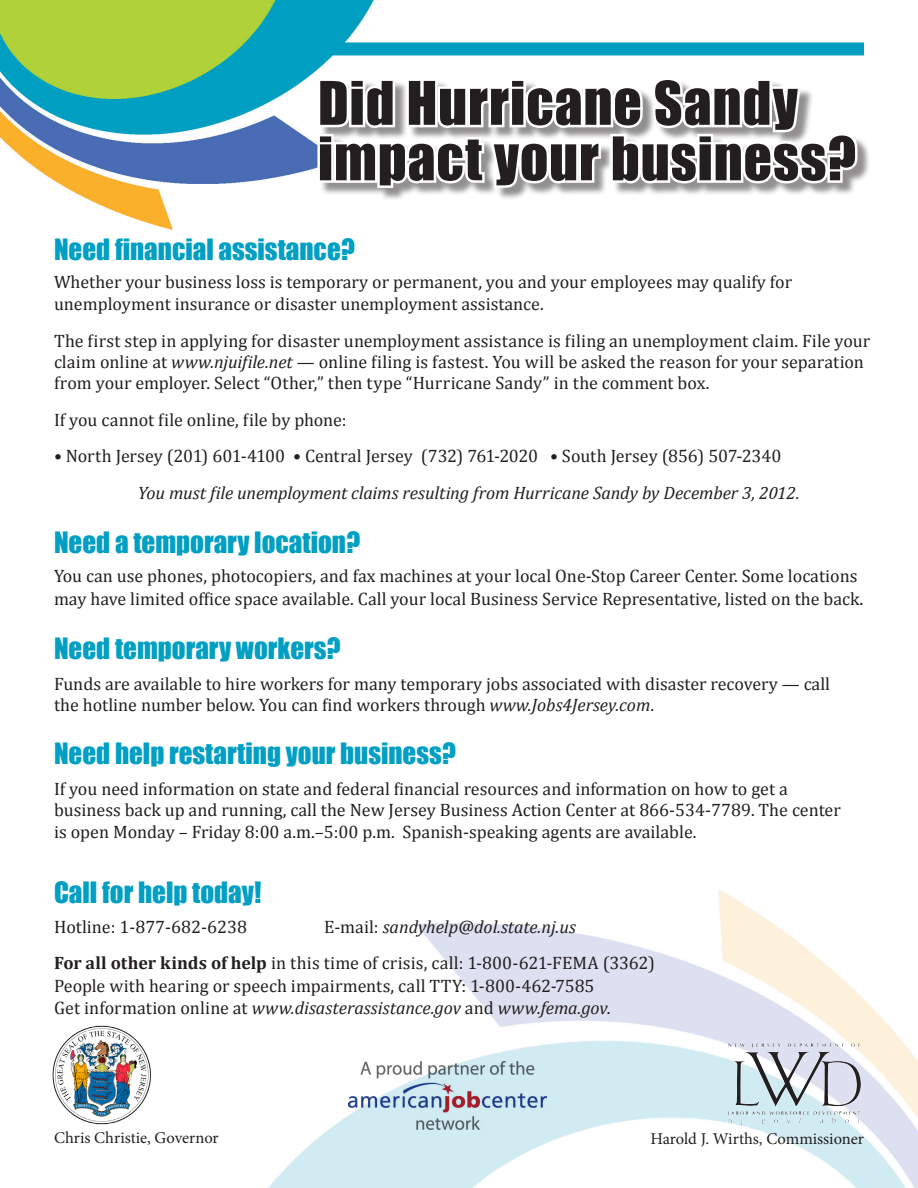
<style>
.page{position:relative;width:918px;height:1188px;background:#fff}
.page>*{position:absolute;margin:0;border:0;box-sizing:border-box;transform-origin:0 0}
.t1{font:55.5px/55.5px "Impact";letter-spacing:.015em;color:#231f20}
.t2{font:27px "Impact";color:#009fc3}
.t3{font:18px/21.6px "Cambria";color:#231f20}
.t4{font:italic 18px "Cambria";letter-spacing:-.005em;color:#231f20}
.t5{font:16.5px "Minion Pro";color:#231f20}
.s1{font-style:italic}
.s2{font-size:19.5px}
.s3{font-style:normal}
.s4{font-weight:700}
</style>
<div class="page">
<img style="left:0;top:0;width:918px;height:1188px">
<svg style="left:315px;top:74px;width:546px;height:140px"></svg>
<img style="left:740px;top:1043px;width:120px;height:5px">
<img style="left:52px;top:1024px;width:100px;height:103px">
<img style="left:349px;top:1062px;width:197px;height:68px">
<p class="t1" style="left:318px;top:74px;width:540px">Did Hurricane Sandy impact your business?</p>
<p class="t2" style="left:54px;top:229px;width:302px">Need financial assistance?</p>
<p class="t3" style="left:54px;top:271px;width:740px">Whether your business loss is temporary or permanent, you and your employees may qualify for unemployment insurance or disaster unemployment assistance.</p>
<p class="t3" style="left:54px;top:330px;width:818px">The first step in applying for disaster unemployment assistance is filing an unemployment claim. File your claim online at <span class="s1">www.njuifile.net</span> — online filing is fastest. You will be asked the reason for your separation from your employer. Select “Other,” then type “Hurricane Sandy” in the comment box.</p>
<p class="t3" style="left:54px;top:409px;width:294px">If you cannot file online, file by phone:</p>
<p class="t3" style="left:54px;top:445px;width:729px">• North Jersey (201) 601-4100 • Central Jersey (732) 761-2020 • South Jersey (856) 507-2340</p>
<p class="t4" style="left:138px;top:480px;width:663px">You must file unemployment claims resulting from Hurricane Sandy by December 3, 2012.</p>
<p class="t2" style="left:54px;top:522px;width:308px">Need a temporary location?</p>
<p class="t3" style="left:54px;top:564px;width:811px;line-height:23.4px">You can use phones, photocopiers, and fax machines at your local One-Stop Career Center. Some locations may have limited office space available. Call your local Business Service Representative, listed on the back<span class="s2">.</span></p>
<p class="t2" style="left:54px;top:628px;width:288px">Need temporary workers?</p>
<p class="t3" style="left:54px;top:673px;width:778px">Funds are available to hire workers for many temporary jobs associated with disaster recovery — call the hotline number below. You can find workers through <span class="s1">www.Jobs4Jersey.com</span>.</p>
<p class="t2" style="left:54px;top:732px;width:403px">Need help restarting your business?</p>
<p class="t3" style="left:54px;top:778px;width:788px">If you need information on state and federal financial resources and information on how to get a business back up and running, call the New Jersey Business Action Center at 866-534-7789. The center is open Monday – Friday 8:00 a.m.–5:00 p.m. Spanish-speaking agents are available.</p>
<p class="t2" style="left:54px;top:871px;width:209px">Call for help today!</p>
<p class="t3" style="left:54px;top:916px;width:195px">Hotline: 1-877-682-6238</p>
<p class="t4" style="left:324px;top:914px;width:253px"><span class="s3">E-mail:</span> sandyhelp@dol.state.nj.us</p>
<p class="t3" style="left:54px;top:952px;width:602px"><span class="s4">For all other kinds of help</span> in this time of crisis, call: 1-800-621-FEMA (3362)</p>
<p class="t3" style="left:54px;top:975px;width:542px">People with hearing or speech impairments, call TTY: 1-800-462-7585</p>
<p class="t4" style="left:54px;top:995px;width:558px"><span class="s3">Get information online at</span> www.disasterassistance.gov <span class="s3">and</span> www.fema.gov<span class="s3">.</span></p>
<p class="t5" style="left:54px;top:1127px;width:166px">Chris Christie, Governor</p>
<p class="t5" style="left:651px;top:1128px;width:215px">Harold J. Wirths, Commissioner</p>
</div>
